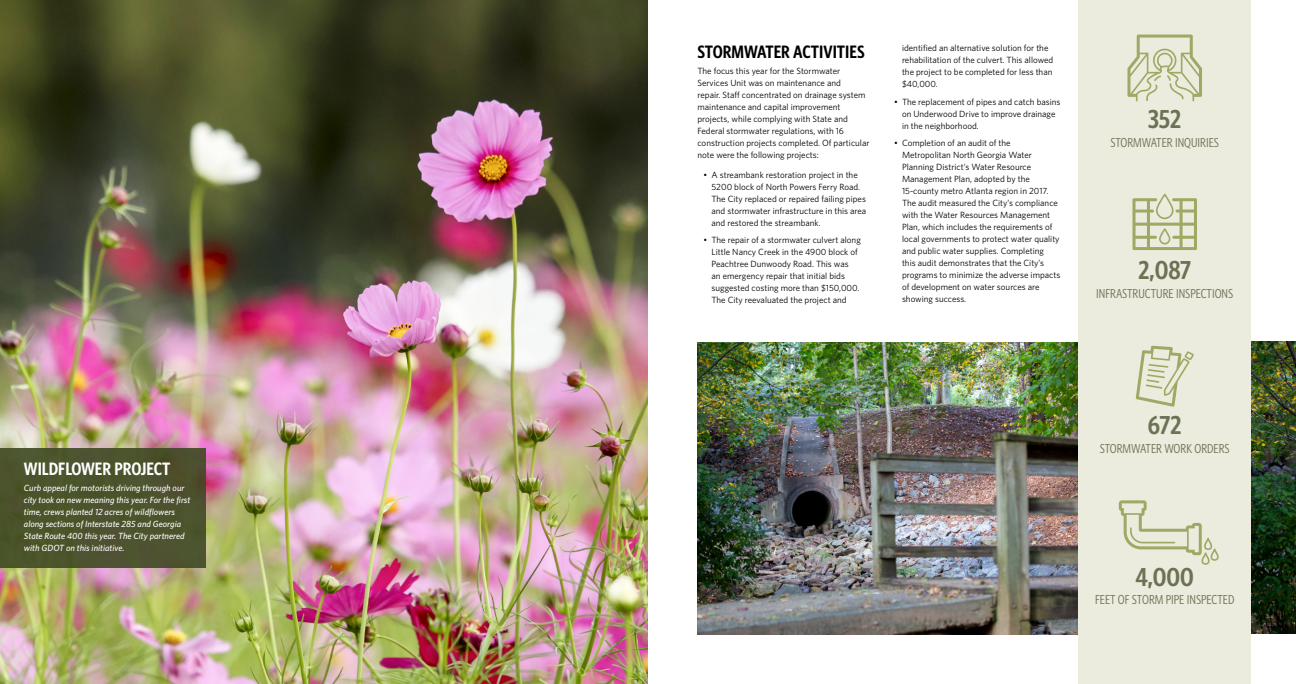
<style>
.page{position:relative;width:1296px;height:684px;background:#fff}
.page>*{position:absolute;margin:0;border:0;box-sizing:border-box;transform-origin:0 0}
.t1{font:600 26px "Whitney Condensed";color:#6c7253}
.t2{font:600 18px "Whitney Condensed";color:#000}
.t3{font:600 18px "Whitney Condensed";color:#fff}
.t4{font:13px "Whitney Condensed";color:#6c7253}
.t5{font:9px/12px "Whitney";color:#000}
.t6{font:italic 500 9px/12px "Whitney";color:#fff}
</style>
<div class="page">
<img style="left:698px;top:342px;width:381px;height:292px">
<img style="left:1251px;top:341px;width:45px;height:293px">
<div style="left:1079px;top:0;width:172px;height:684px;background:#ebebde"></div>
<img style="left:0;top:0;width:648px;height:684px">
<div style="left:0;top:448px;width:206px;height:120px;background:#4c532d"></div>
<svg style="left:1127px;top:35px;width:75px;height:66px"></svg>
<svg style="left:1133px;top:194px;width:64px;height:56px"></svg>
<svg style="left:1136px;top:346px;width:58px;height:61px"></svg>
<svg style="left:1119px;top:500px;width:100px;height:65px"></svg>
<h2 class="t3" style="left:24px;top:458px;width:148px">WILDFLOWER PROJECT</h2>
<p class="t6" style="left:24px;top:482px;width:168px">Curb appeal for motorists driving through our city took on new meaning this year. For the first time, crews planted 12 acres of wildflowers along sections of Interstate 285 and Georgia State Route 400 this year. The City partnered with GDOT on this initiative.</p>
<h2 class="t2" style="left:698px;top:41px;width:169px">STORMWATER ACTIVITIES</h2>
<p class="t5" style="left:698px;top:65px;width:174px">The focus this year for the Stormwater Services Unit was on maintenance and<br>repair. Staff concentrated on drainage system maintenance and capital improvement projects, while complying with State and Federal stormwater regulations, with 16 construction projects completed. Of particular note were the following projects:</p>
<p class="t5" style="left:712px;top:168px;width:156px;text-indent:-8px">• A streambank restoration project in the 5200 block of North Powers Ferry Road.<br>The City replaced or repaired failing pipes and stormwater infrastructure in this area and restored the streambank.</p>
<p class="t5" style="left:712px;top:234px;width:151px;text-indent:-8px">• The repair of a stormwater culvert along Little Nancy Creek in the 4900 block of Peachtree Dunwoody Road. This was<br>an emergency repair that initial bids suggested costing more than $150,000.<br>The City reevaluated the project and</p>
<p class="t5" style="left:902px;top:42px;width:153px">identified an alternative solution for the rehabilitation of the culvert. This allowed the project to be completed for less than $40,000.</p>
<p class="t5" style="left:902px;top:95px;width:160px;text-indent:-8px">• The replacement of pipes and catch basins on Underwood Drive to improve drainage in the neighborhood.</p>
<p class="t5" style="left:902px;top:137px;width:160px;text-indent:-8px">• Completion of an audit of the Metropolitan North Georgia Water Planning District’s Water Resource Management Plan, adopted by the 15-county metro Atlanta region in 2017.<br>The audit measured the City’s compliance with the Water Resources Management Plan, which includes the requirements of local governments to protect water quality and public water supplies. Completing<br>this audit demonstrates that the City’s programs to minimize the adverse impacts of development on water sources are showing success.</p>
<h1 class="t1" style="left:1148px;top:104px;width:35px">352</h1>
<h3 class="t4" style="left:1110px;top:135px;width:110px">STORMWATER INQUIRIES</h3>
<h1 class="t1" style="left:1138px;top:255px;width:54px">2,087</h1>
<h3 class="t4" style="left:1096px;top:286px;width:139px">INFRASTRUCTURE INSPECTIONS</h3>
<h1 class="t1" style="left:1148px;top:410px;width:35px">672</h1>
<h3 class="t4" style="left:1100px;top:441px;width:131px">STORMWATER WORK ORDERS</h3>
<h1 class="t1" style="left:1136px;top:562px;width:60px">4,000</h1>
<h3 class="t4" style="left:1095px;top:593px;width:141px">FEET OF STORM PIPE INSPECTED</h3>
</div>
